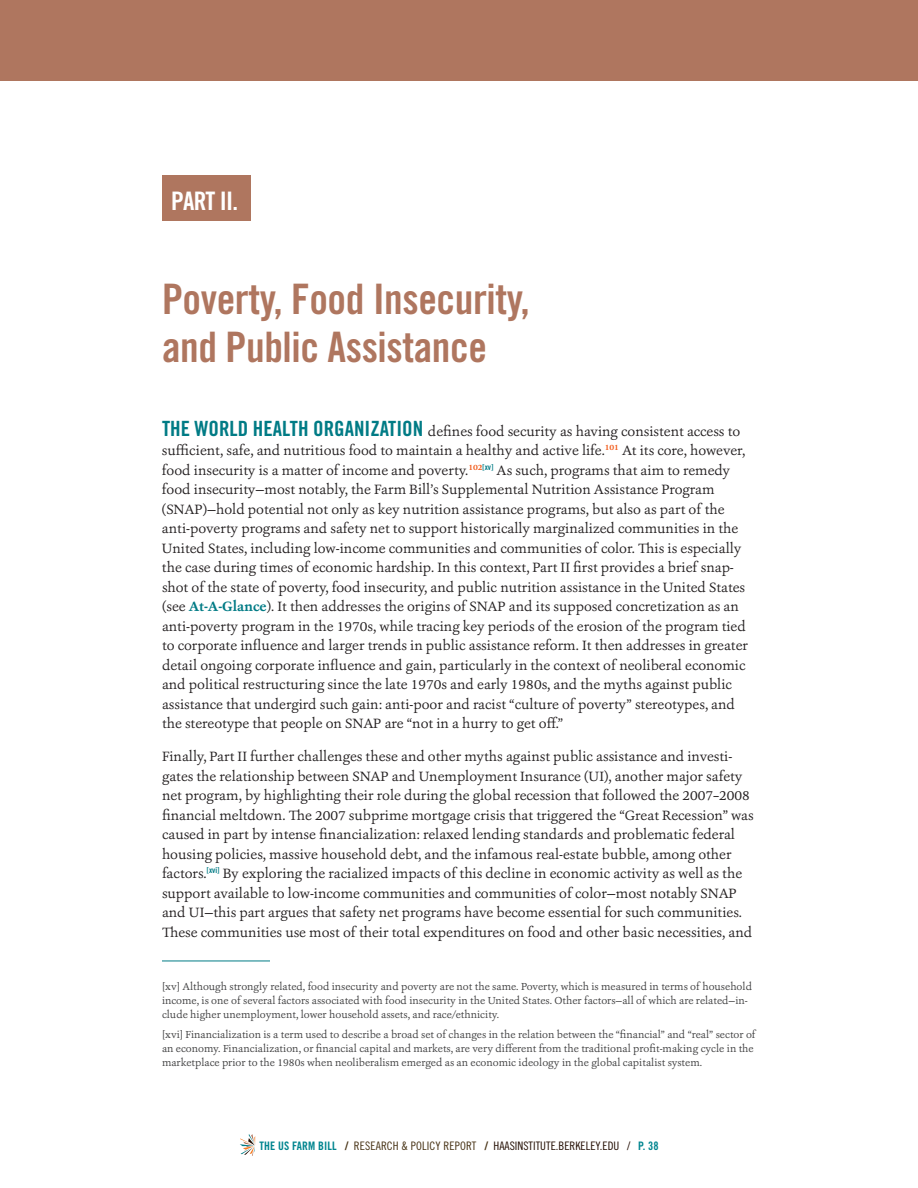
<style>
.page{position:relative;width:918px;height:1188px;background:#fff}
.page>*{position:absolute;margin:0;border:0;box-sizing:border-box;transform-origin:0 0}
.t1{font:42px/48px "Trade Gothic LT Std Bd Cn 20";letter-spacing:-.01em;color:#af765f}
.t2{font:25.5px "Trade Gothic LT Std Bd Cn 20";letter-spacing:-.03em;color:#fff}
.t3{font:14.1px/19.5px "Ashbury";color:#231f20}
.t4{font:11.7px "Trade Gothic LT Std Cn 18";color:#230d02}
.t5{font:10.65px/14.1px "Ashbury";color:#3e3e3f}
.s1{font-family:"Trade Gothic LT Std Bd Cn 20";font-size:21px;color:#007b85}
.s2{font-weight:700;color:#007b85}
.s3{font-family:"Trade Gothic LT Std Bd Cn 20";color:#00858f}
.s4{font-family:"Trade Gothic LT Std Bd Cn 20";color:#463113}
.s5{color:#463113}
</style>
<div class="page">
<svg style="left:240px;top:1134px;width:15px;height:22px"></svg>
<div style="left:162px;top:176px;width:88px;height:45px;background:#af765f"></div>
<hr style="left:162px;top:961px;width:108px;height:1px;background:#007b85">
<div style="left:0;top:0;width:918px;height:81px;background:#af765f"></div>
<h2 class="t2" style="left:171px;top:186px;width:68px">PART II.</h2>
<h1 class="t1" style="left:162px;top:275px;width:369px">Poverty, Food Insecurity, and Public Assistance</h1>
<p class="t3" style="left:162px;top:421px;width:588px"><span class="s1">THE WORLD HEALTH ORGANIZATION</span> defines food security as having consistent access to sufficient, safe, and nutritious food to maintain a healthy and active life.<sup>101</sup> At its core, however, food insecurity is a matter of income and poverty.<sup>102</sup><sup>[xv]</sup> As such, programs that aim to remedy food insecurity—most notably, the Farm Bill’s Supplemental Nutrition Assistance Program (SNAP)—hold potential not only as key nutrition assistance programs, but also as part of the anti-poverty programs and safety net to support historically marginalized communities in the United States, including low-income communities and communities of color. This is especially the case during times of economic hardship. In this context, Part II first provides a brief snap&shy;shot of the state of poverty, food insecurity, and public nutrition assistance in the United States (see <span class="s2">At-A-Glance</span>). It then addresses the origins of SNAP and its supposed concretization as an anti-poverty program in the 1970s, while tracing key periods of the erosion of the program tied to corporate influence and larger trends in public assistance reform. It then addresses in greater detail ongoing corporate influence and gain, particularly in the context of neoliberal economic and political restructuring since the late 1970s and early 1980s, and the myths against public assistance that undergird such gain: anti-poor and racist “culture of poverty” stereotypes, and the stereotype that people on SNAP are “not in a hurry to get off.”</p>
<p class="t3" style="left:162px;top:747px;width:593px">Finally, Part II further challenges these and other myths against public assistance and investi&shy;gates the relationship between SNAP and Unemployment Insurance (UI), another major safety net program, by highlighting their role during the global recession that followed the 2007–2008 financial meltdown. The 2007 subprime mortgage crisis that triggered the “Great Recession” was caused in part by intense financialization: relaxed lending standards and problematic federal housing policies, massive household debt, and the infamous real-estate bubble, among other factors.<sup>[xvi]</sup> By exploring the racialized impacts of this decline in economic activity as well as the support available to low-income communities and communities of color—most notably SNAP and UI—this part argues that safety net programs have become essential for such communities.<br>These communities use most of their total expenditures on food and other basic necessities, and</p>
<p class="t5" style="left:162px;top:979px;width:592px">[xv] Although strongly related, food insecurity and poverty are not the same. Poverty, which is measured in terms of household income, is one of several factors associated with food insecurity in the United States. Other factors—all of which are related—in&shy;clude higher unemployment, lower household assets, and race/ethnicity.</p>
<p class="t5" style="left:162px;top:1028px;width:595px">[xvi] Financialization is a term used to describe a broad set of changes in the relation between the “financial” and “real” sector of an economy. Financialization, or financial capital and markets, are very different from the traditional profit-making cycle in the marketplace prior to the 1980s when neoliberalism emerged as an economic ideology in the global capitalist system.</p>
<p class="t4" style="left:259px;top:1139px;width:401px"><span class="s3">THE US FARM BILL</span> <span class="s4">/</span> <span class="s5">RESEARCH &amp; POLICY REPORT</span> <span class="s4">/</span> HAASINSTITUTE.BERKELEY.EDU / <span class="s3">P. 38</span></p>
</div>
